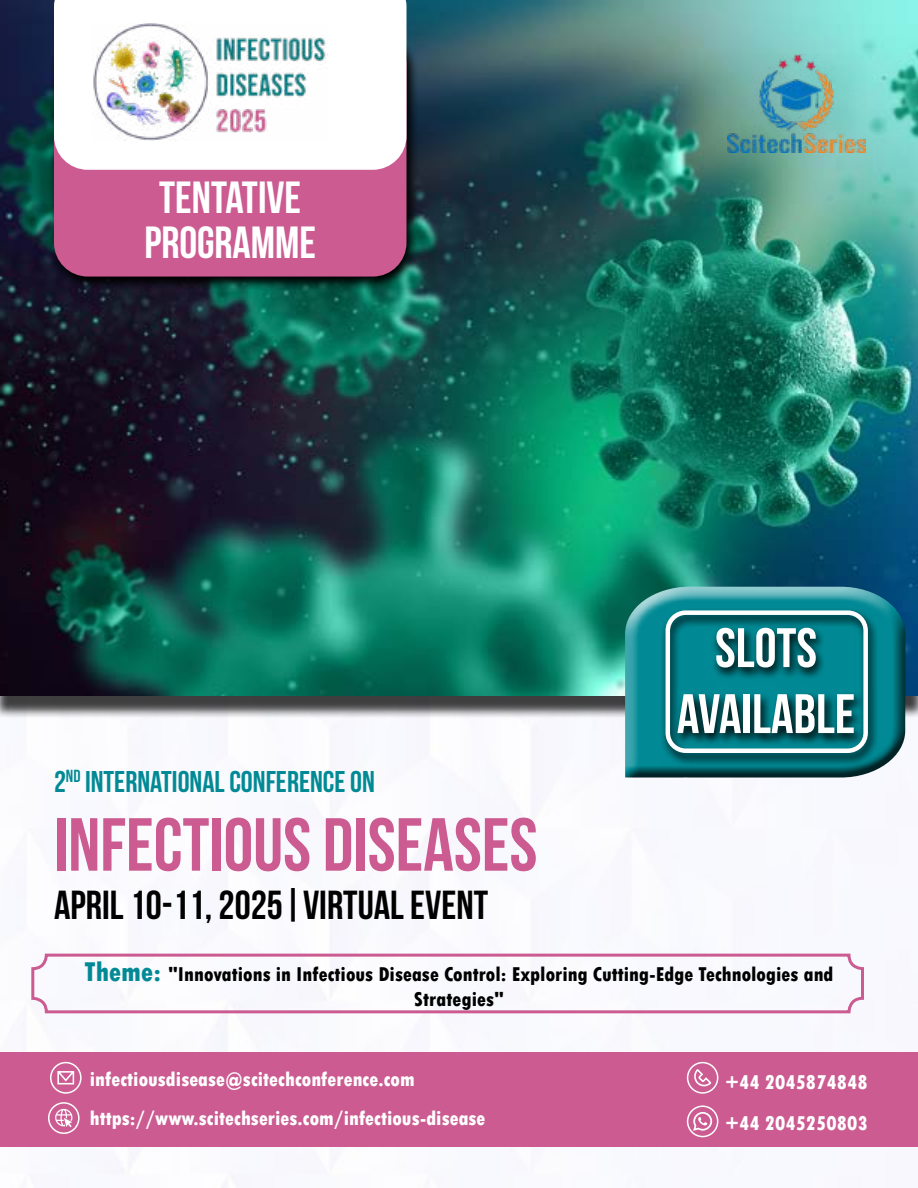
<style>
.page{position:relative;width:918px;height:1188px;background:#fff}
.page>*{position:absolute;margin:0;border:0;box-sizing:border-box;transform-origin:0 0}
.t1{font:75px "Bebas Neue";color:#cb5b91}
.t2{font:55.5px/66px "Bebas Neue";color:#fff;text-align:center}
.t3{font:45px/45px "Bebas Neue";color:#fff;text-align:center}
.t4{font:40.5px "Bebas Neue";color:#000}
.t5{font:30px "Bebas Neue";color:#018a95}
.t6{font:800 condensed 21px/40.5px "Tw Cen";color:#fff}
.t7{font:800 condensed 21px/25.2px "Tw Cen";color:#000;text-align:center}
.s1{font-size:28.5px;color:#018a95}
</style>
<div class="page">
<div style="left:0;top:7px;width:918px;height:711px;background:#000;opacity:.75"></div>
<img style="left:1px;top:0;width:917px;height:696px">
<svg style="left:49px;top:29px;width:369px;height:261px;background:#0c2d2f"></svg>
<div style="left:54px;top:31px;width:353px;height:246px;background:#cb5b91;border-radius:34px"></div>
<div style="left:54px;top:0;width:353px;height:170px;background:#fff"></div>
<div style="left:0;top:1052px;width:918px;height:95px;background:#cb5b91"></div>
<img style="left:727px;top:54px;width:139px;height:98px">
<img style="left:92px;top:24px;width:235px;height:116px">
<svg style="left:694px;top:1069px;width:17px;height:17px"></svg>
<div style="left:687px;top:1062px;width:31px;height:32px;border:2px solid #fff;border-radius:50%"></div>
<svg style="left:693px;top:1112px;width:19px;height:19px"></svg>
<div style="left:687px;top:1105px;width:31px;height:32px;border:2px solid #fff;border-radius:50%"></div>
<svg style="left:57px;top:1071px;width:17px;height:13px"></svg>
<div style="left:50px;top:1062px;width:32px;height:32px;border:2px solid #fff;border-radius:50%"></div>
<svg style="left:55px;top:1109px;width:17px;height:18px"></svg>
<div style="left:48px;top:1102px;width:32px;height:32px;border:2px solid #fff;border-radius:50%"></div>
<div style="left:612px;top:575px;width:298px;height:204px;background:#fff;opacity:.75"></div>
<div style="left:617px;top:606px;width:301px;height:173px;background:#000;opacity:.75"></div>
<div style="left:648px;top:605px;width:234px;height:155px;background:#018a95"></div>
<svg style="left:661px;top:608px;width:219px;height:159px;background:#016870"></svg>
<div style="left:666px;top:610px;width:202px;height:143px;border:4px solid #fff;border-radius:18px"></div>
<div style="left:31px;top:954px;width:833px;height:59px;border:3px solid #cb5b91;border-radius:14px"></div>
<h3 class="t3" style="left:145px;top:174px;width:173px">TENTATIVE<br>PROGRAMME</h3>
<h3 class="t5" style="left:54px;top:765px;width:322px">2<sup>ND</sup> INTERNATIONAL CONFERENCE ON</h3>
<h1 class="t1" style="left:54px;top:804px;width:485px">INFECTIOUS DISEASES</h1>
<h3 class="t4" style="left:54px;top:883px;width:436px">APRIL 10-11, 2025|VIRTUAL EVENT</h3>
<h2 class="t2" style="left:677px;top:614px;width:180px">SLOTS<br>AVAILABLE</h2>
<p class="t7" style="left:84px;top:961px;width:751px"><span class="s1">Theme:</span> "Innovations in Infectious Disease Control: Exploring Cutting-Edge Technologies and<br>Strategies"</p>
<p class="t6" style="left:90px;top:1059px;width:326px">infectiousdisease@scitechconference.com</p>
<p class="t6" style="left:90px;top:1098px;width:397px">https://www.scitechseries.com/infectious-disease</p>
<p class="t6" style="left:725px;top:1062px;width:144px">+44 2045874848 +44 2045250803</p>
</div>
